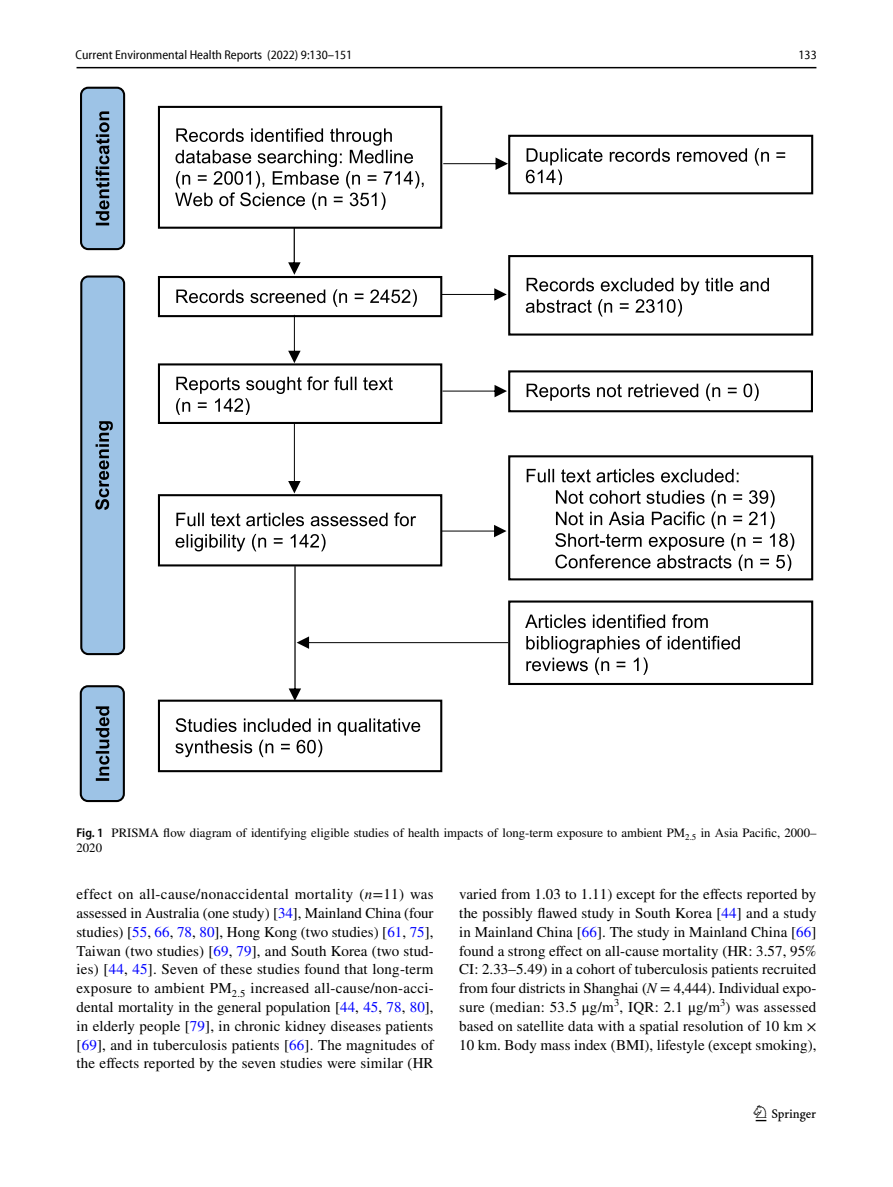
<style>
.page{position:relative;width:893px;height:1187px;background:#fff}
.page>*{position:absolute;margin:0;border:0;box-sizing:border-box;transform-origin:0 0}
.t1{font:22.5px "Springnew Regular 2";color:#000}
.t2{font:15px/18.8px "STIX";letter-spacing:.005em;color:#000;text-align:justify}
.t3{font:12.75px/15px "STIX";color:#000}
.t4{font:semi-condensed 12.75px "Myriad Pro Unic";color:#000}
.s1{font-family:"Myriad Pro";font-weight:600;font-stretch:semi-condensed}
.s2{font-style:italic}
.s3{color:#00f}
</style>
<div class="page">
<hr style="left:77px;top:67px;width:739px;height:1px;background:#000">
<div style="left:81px;top:88px;width:43px;height:161px;background:#9dc3e6;border-radius:7px"></div>
<div style="left:80px;top:87px;width:45px;height:163px;border:2px solid #000;border-radius:7px"></div>
<svg style="left:96px;top:111px;width:13px;height:114px"></svg>
<div style="left:81px;top:276px;width:43px;height:378px;background:#9dc3e6;border-radius:7px"></div>
<div style="left:80px;top:275px;width:45px;height:380px;border:2px solid #000;border-radius:7px"></div>
<svg style="left:95px;top:421px;width:18px;height:89px"></svg>
<div style="left:81px;top:686px;width:43px;height:115px;background:#9dc3e6;border-radius:7px"></div>
<div style="left:80px;top:685px;width:45px;height:117px;border:2px solid #000;border-radius:7px"></div>
<svg style="left:96px;top:706px;width:13px;height:74px"></svg>
<div style="left:158px;top:106px;width:284px;height:123px;border:2px solid #000"></div>
<svg style="left:175px;top:128px;width:249px;height:82px"></svg>
<div style="left:158px;top:276px;width:284px;height:41px;border:2px solid #000"></div>
<svg style="left:176px;top:289px;width:241px;height:18px"></svg>
<div style="left:158px;top:494px;width:284px;height:72px;border:2px solid #000"></div>
<svg style="left:176px;top:512px;width:240px;height:14px"></svg>
<svg style="left:176px;top:534px;width:150px;height:17px"></svg>
<div style="left:158px;top:363px;width:284px;height:61px;border:2px solid #000"></div>
<svg style="left:176px;top:376px;width:217px;height:38px"></svg>
<div style="left:158px;top:699px;width:284px;height:73px;border:2px solid #000"></div>
<svg style="left:175px;top:718px;width:245px;height:39px"></svg>
<svg style="left:288px;top:227px;width:13px;height:48px"></svg>
<svg style="left:288px;top:315px;width:13px;height:48px"></svg>
<svg style="left:288px;top:423px;width:13px;height:70px"></svg>
<svg style="left:289px;top:566px;width:219px;height:135px"></svg>
<div style="left:508px;top:255px;width:305px;height:80px;border:2px solid #000"></div>
<svg style="left:526px;top:278px;width:243px;height:38px"></svg>
<div style="left:508px;top:135px;width:305px;height:59px;border:2px solid #000"></div>
<svg style="left:526px;top:148px;width:259px;height:37px"></svg>
<div style="left:508px;top:370px;width:305px;height:42px;border:2px solid #000"></div>
<svg style="left:527px;top:383px;width:232px;height:18px"></svg>
<div style="left:508px;top:455px;width:305px;height:125px;border:2px solid #000"></div>
<svg style="left:527px;top:469px;width:212px;height:13px"></svg>
<svg style="left:555px;top:490px;width:239px;height:81px"></svg>
<div style="left:508px;top:600px;width:305px;height:85px;border:2px solid #000"></div>
<svg style="left:525px;top:614px;width:183px;height:14px"></svg>
<svg style="left:526px;top:635px;width:214px;height:40px"></svg>
<svg style="left:442px;top:288px;width:65px;height:13px"></svg>
<svg style="left:442px;top:385px;width:65px;height:12px"></svg>
<svg style="left:442px;top:525px;width:64px;height:12px"></svg>
<svg style="left:443px;top:157px;width:65px;height:13px"></svg>
<p class="t4" style="left:76px;top:50px;width:278px">Current Environmental Health Reports (2022) 9:130–151</p>
<p class="t4" style="left:798px;top:50px;width:20px">133</p>
<p class="t3" style="left:77px;top:826px;width:741px"><span class="s1">Fig. 1</span> PRISMA flow diagram of identifying eligible studies of health impacts of long-term exposure to ambient PM<sub>2.5</sub> in Asia Pacific, 2000–<br>2020</p>
<p class="t2" style="left:77px;top:886px;width:359px">effect on all-cause/nonaccidental mortality (<span class="s2">n</span>=11) was assessed in Australia (one study) [<span class="s3">34</span>], Mainland China (four studies) [<span class="s3">55</span>, <span class="s3">66</span>, <span class="s3">78</span>, <span class="s3">80</span>], Hong Kong (two studies) [<span class="s3">61</span>, <span class="s3">75</span>], Taiwan (two studies) [<span class="s3">69</span>, <span class="s3">79</span>], and South Korea (two stud&shy;ies) [<span class="s3">44</span>, <span class="s3">45</span>]. Seven of these studies found that long-term exposure to ambient PM<sub>2.5</sub> increased all-cause/non-acci&shy;dental mortality in the general population [<span class="s3">44</span>, <span class="s3">45</span>, <span class="s3">78</span>, <span class="s3">80</span>], in elderly people [<span class="s3">79</span>], in chronic kidney diseases patients [<span class="s3">69</span>], and in tuberculosis patients [<span class="s3">66</span>]. The magnitudes of the effects reported by the seven studies were similar (HR</p>
<p class="t2" style="left:459px;top:886px;width:359px">varied from 1.03 to 1.11) except for the effects reported by the possibly flawed study in South Korea [<span class="s3">44</span>] and a study in Mainland China [<span class="s3">66</span>]. The study in Mainland China [<span class="s3">66</span>] found a strong effect on all-cause mortality (HR: 3.57, 95% CI: 2.33–5.49) in a cohort of tuberculosis patients recruited from four districts in Shanghai (<span class="s2">N</span> = 4,444). Individual expo&shy;sure (median: 53.5 μg/m<sup>3</sup>, IQR: 2.1 μg/m<sup>3</sup>) was assessed based on satellite data with a spatial resolution of 10 km × 10 km. Body mass index (BMI), lifestyle (except smoking),</p>
<h1 class="t1" style="left:756px;top:1105px;width:62px">1 3</h1>
</div>
